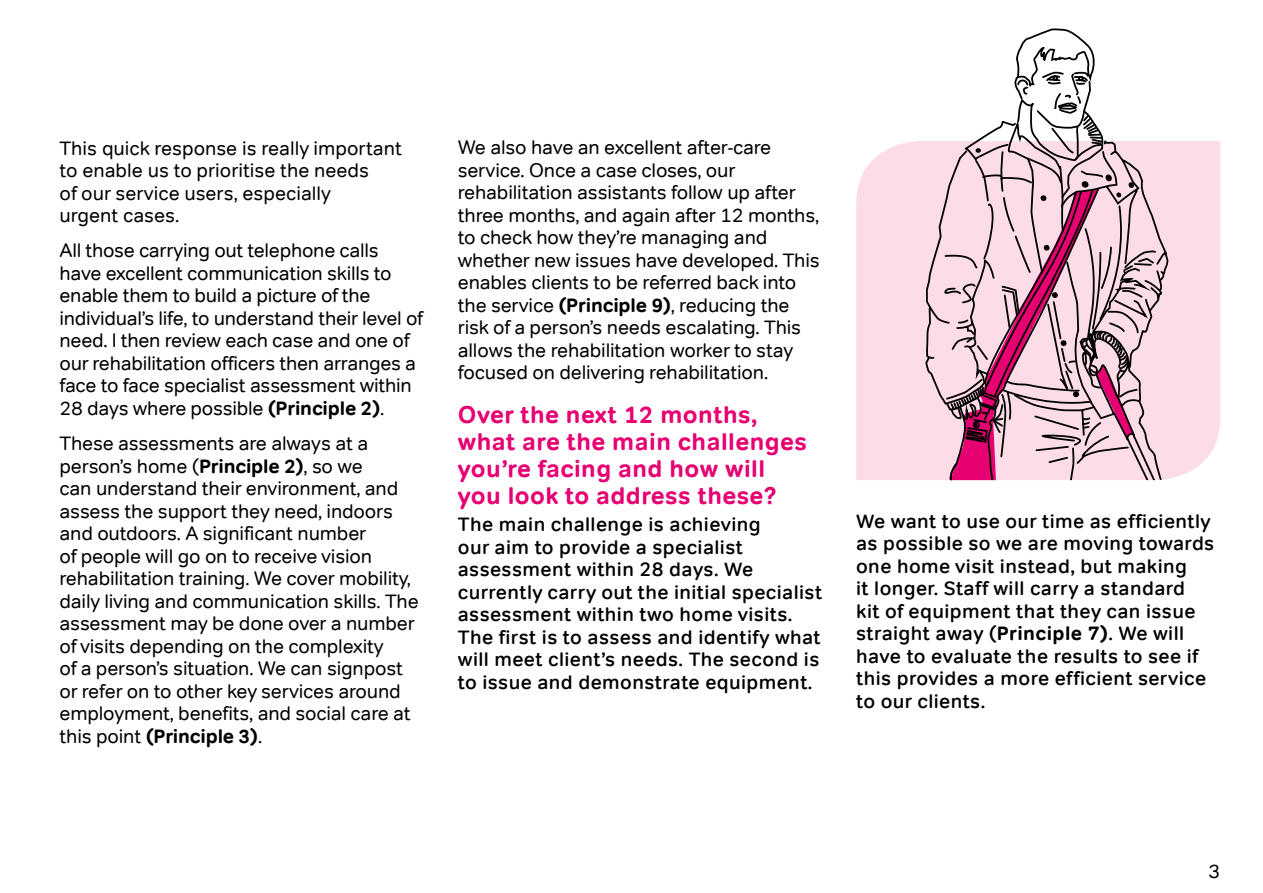
<style>
.page{position:relative;width:1263px;height:893px;background:#fff}
.page>*{position:absolute;margin:0;border:0;box-sizing:border-box;transform-origin:0 0}
.t1{font:700 24px/27px "Tondo";letter-spacing:.02em;color:#e60071}
.P___13pt_Body_text{font:19.5px/22.5px "Tondo";letter-spacing:-.01em;color:#000}
.P___13pt_Body_text-2{font:500 19.5px/22.5px "Tondo";letter-spacing:.02em;color:#000}
.s1{font-weight:700}
</style>
<div class="page">
<div style="left:856px;top:141px;width:364px;height:339px;background:#fbdce7"></div>
<svg style="left:1139px;top:141px;width:30px;height:339px;background:#e3c7d1"></svg>
<svg style="left:924px;top:141px;width:25px;height:312px;background:#eacdd8"></svg>
<svg style="left:949px;top:28px;width:190px;height:452px"></svg>
<p class="P___13pt_Body_text" style="left:60px;top:137px;width:344px">This quick response is really important to enable us to prioritise the needs<br>of our service users, especially<br>urgent cases.</p>
<p class="P___13pt_Body_text" style="left:60px;top:240px;width:365px">All those carrying out telephone calls have excellent communication skills to enable them to build a picture of the individual’s life, to understand their level of need. I then review each case and one of our rehabilitation officers then arranges a face to face specialist assessment within 28 days where possible <span class="s1">(Principle 2)</span>.</p>
<p class="P___13pt_Body_text" style="left:60px;top:432px;width:361px">These assessments are always at a person’s home (<span class="s1">Principle 2)</span>, so we<br>can understand their environment, and assess the support they need, indoors and outdoors. A significant number<br>of people will go on to receive vision rehabilitation training. We cover mobility, daily living and communication skills. The assessment may be done over a number of visits depending on the complexity<br>of a person’s situation. We can signpost or refer on to other key services around employment, benefits, and social care at this point <span class="s1">(Principle 3)</span>.</p>
<p class="P___13pt_Body_text" style="left:458px;top:136px;width:363px">We also have an excellent after-care service. Once a case closes, our rehabilitation assistants follow up after three months, and again after 12 months, to check how they’re managing and whether new issues have developed. This enables clients to be referred back into the service <span class="s1">(Principle 9)</span>, reducing the risk of a person’s needs escalating. This allows the rehabilitation worker to stay focused on delivering rehabilitation.</p>
<h3 class="t1" style="left:458px;top:402px;width:351px">Over the next 12 months, what are the main challenges you’re facing and how will you look to address these?</h3>
<p class="P___13pt_Body_text-2" style="left:458px;top:513px;width:366px">The main challenge is achieving<br>our aim to provide a specialist assessment within 28 days. We currently carry out the initial specialist assessment within two home visits.<br>The first is to assess and identify what will meet client’s needs. The second is to issue and demonstrate equipment.</p>
<p class="P___13pt_Body_text-2" style="left:856px;top:510px;width:360px">We want to use our time as efficiently as possible so we are moving towards one home visit instead, but making<br>it longer. Staff will carry a standard<br>kit of equipment that they can issue straight away (<span class="s1">Principle 7)</span>. We will have to evaluate the results to see if this provides a more efficient service to our clients.</p>
<p class="P___13pt_Body_text" style="left:1208px;top:860px;width:13px">3</p>
</div>
